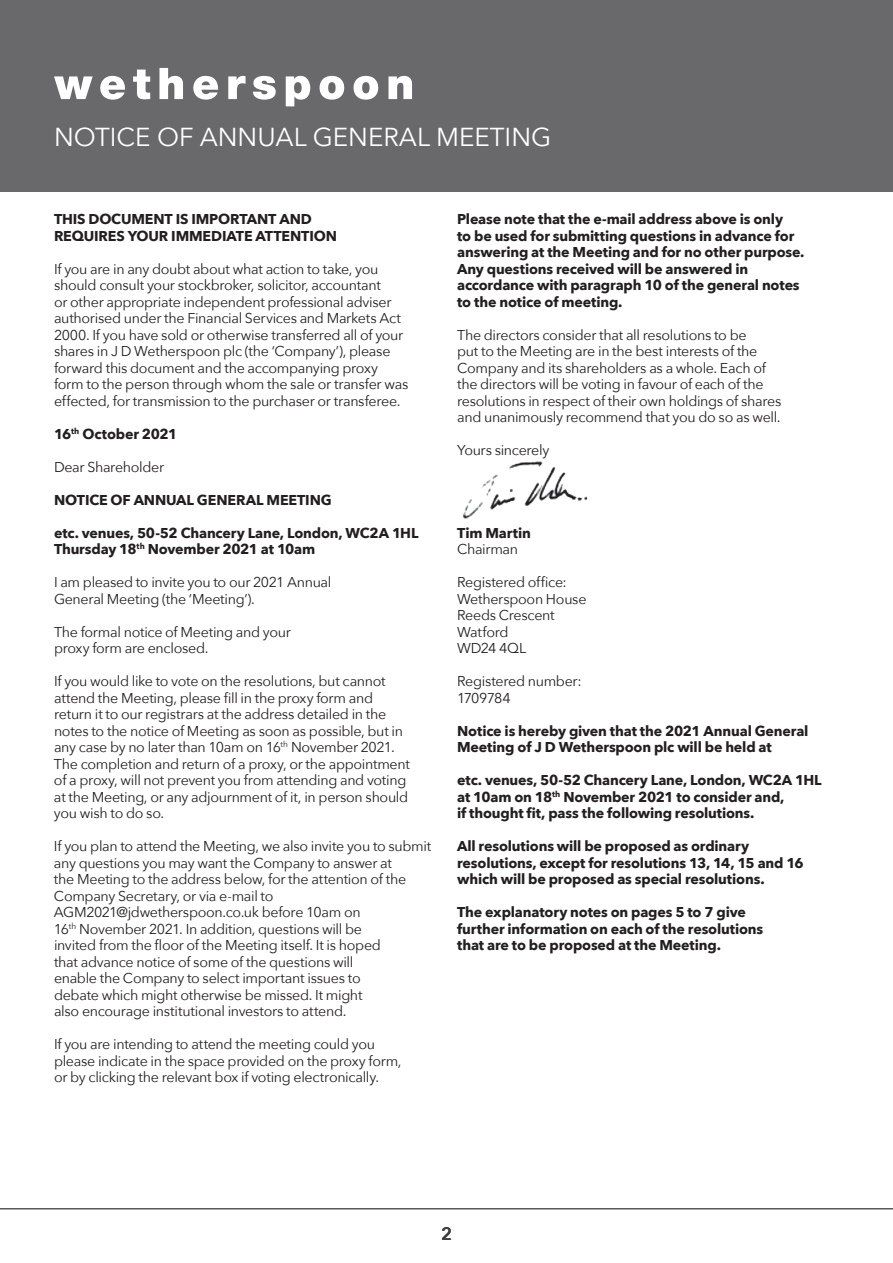
<style>
.page{position:relative;width:893px;height:1263px;background:#fff}
.page>*{position:absolute;margin:0;border:0;box-sizing:border-box;transform-origin:0 0}
.t1{font:25.95px "Avenir Next";color:#fff}
.t2{font:600 18px "Avenir Next";color:#3e3e3f}
.t3{font:14.25px/16.5px "Avenir Next";letter-spacing:-.025em;color:#231f20}
.t4{font:700 14.25px/16.5px "Avenir Next";letter-spacing:-.01em;color:#231f20}
</style>
<div class="page">
<div style="left:0;top:0;width:893px;height:191px;background:#69696c"></div>
<svg style="left:54px;top:76px;width:39px;height:23px"></svg>
<svg style="left:100px;top:76px;width:25px;height:24px"></svg>
<svg style="left:133px;top:70px;width:17px;height:29px"></svg>
<svg style="left:159px;top:68px;width:24px;height:31px"></svg>
<svg style="left:193px;top:76px;width:25px;height:24px"></svg>
<svg style="left:228px;top:76px;width:18px;height:23px"></svg>
<svg style="left:253px;top:76px;width:23px;height:24px"></svg>
<svg style="left:286px;top:76px;width:24px;height:30px"></svg>
<svg style="left:320px;top:76px;width:24px;height:24px"></svg>
<svg style="left:354px;top:76px;width:24px;height:24px"></svg>
<svg style="left:388px;top:76px;width:24px;height:23px"></svg>
<hr style="left:0;top:1208px;width:893px;height:1px;background:#57585a">
<img style="left:463px;top:461px;width:125px;height:58px">
<h1 class="t1" style="left:54px;top:115px;width:499px">NOTICE OF ANNUAL GENERAL MEETING</h1>
<p class="t4" style="left:54px;top:211px;width:284px">THIS DOCUMENT IS IMPORTANT AND<br>REQUIRES YOUR IMMEDIATE ATTENTION</p>
<p class="t3" style="left:54px;top:260px;width:356px">If you are in any doubt about what action to take, you should consult your stockbroker, solicitor, accountant<br>or other appropriate independent professional adviser authorised under the Financial Services and Markets Act 2000. If you have sold or otherwise transferred all of your shares in J D Wetherspoon plc (the ‘Company’), please forward this document and the accompanying proxy form to the person through whom the sale or transfer was effected, for transmission to the purchaser or transferee.</p>
<p class="t4" style="left:54px;top:425px;width:125px">16<sup>th</sup> October 2021</p>
<p class="t3" style="left:54px;top:458px;width:112px">Dear Shareholder</p>
<p class="t4" style="left:54px;top:491px;width:279px">NOTICE OF ANNUAL GENERAL MEETING</p>
<p class="t4" style="left:54px;top:524px;width:366px">etc. venues, 50-52 Chancery Lane, London, WC2A 1HL<br>Thursday 18<sup>th</sup> November 2021 at 10am</p>
<p class="t3" style="left:54px;top:573px;width:279px">I am pleased to invite you to our 2021 Annual<br>General Meeting (the ‘Meeting’).</p>
<p class="t3" style="left:54px;top:623px;width:238px">The formal notice of Meeting and your proxy form are enclosed.</p>
<p class="t3" style="left:54px;top:672px;width:357px">If you would like to vote on the resolutions, but cannot attend the Meeting, please fill in the proxy form and return it to our registrars at the address detailed in the notes to the notice of Meeting as soon as possible, but in any case by no later than 10am on 16<sup>th</sup> November 2021.<br>The completion and return of a proxy, or the appointment of a proxy, will not prevent you from attending and voting at the Meeting, or any adjournment of it, in person should you wish to do so.</p>
<p class="t3" style="left:54px;top:837px;width:379px">If you plan to attend the Meeting, we also invite you to submit any questions you may want the Company to answer at<br>the Meeting to the address below, for the attention of the Company Secretary, or via e-mail to AGM2021@jdwetherspoon.co.uk before 10am on<br>16<sup>th</sup> November 2021. In addition, questions will be<br>invited from the floor of the Meeting itself. It is hoped<br>that advance notice of some of the questions will<br>enable the Company to select important issues to<br>debate which might otherwise be missed. It might<br>also encourage institutional investors to attend.</p>
<p class="t3" style="left:54px;top:1035px;width:349px">If you are intending to attend the meeting could you please indicate in the space provided on the proxy form, or by clicking the relevant box if voting electronically.</p>
<p class="t4" style="left:457px;top:211px;width:349px">Please note that the e-mail address above is only<br>to be used for submitting questions in advance for answering at the Meeting and for no other purpose.<br>Any questions received will be answered in accordance with paragraph 10 of the general notes to the notice of meeting.</p>
<p class="t3" style="left:457px;top:326px;width:326px">The directors consider that all resolutions to be<br>put to the Meeting are in the best interests of the Company and its shareholders as a whole. Each of the directors will be voting in favour of each of the resolutions in respect of their own holdings of shares and unanimously recommend that you do so as well.</p>
<p class="t3" style="left:457px;top:441px;width:94px">Yours sincerely</p>
<p class="t4" style="left:457px;top:524px;width:75px">Tim Martin</p>
<p class="t3" style="left:457px;top:540px;width:63px">Chairman</p>
<p class="t3" style="left:457px;top:573px;width:131px">Registered office:<br>Wetherspoon House<br>Reeds Crescent<br>Watford<br>WD24 4QL</p>
<p class="t3" style="left:457px;top:672px;width:126px">Registered number:<br>1709784</p>
<p class="t4" style="left:457px;top:722px;width:353px">Notice is hereby given that the 2021 Annual General<br>Meeting of J D Wetherspoon plc will be held at</p>
<p class="t4" style="left:457px;top:772px;width:366px">etc. venues, 50-52 Chancery Lane, London, WC2A 1HL at 10am on 18<sup>th</sup> November 2021 to consider and,<br>if thought fit, pass the following resolutions.</p>
<p class="t4" style="left:457px;top:838px;width:348px">All resolutions will be proposed as ordinary resolutions, except for resolutions 13, 14, 15 and 16 which will be proposed as special resolutions.</p>
<p class="t4" style="left:457px;top:904px;width:308px">The explanatory notes on pages 5 to 7 give further information on each of the resolutions that are to be proposed at the Meeting.</p>
<p class="t2" style="left:441px;top:1218px;width:12px">2</p>
</div>
